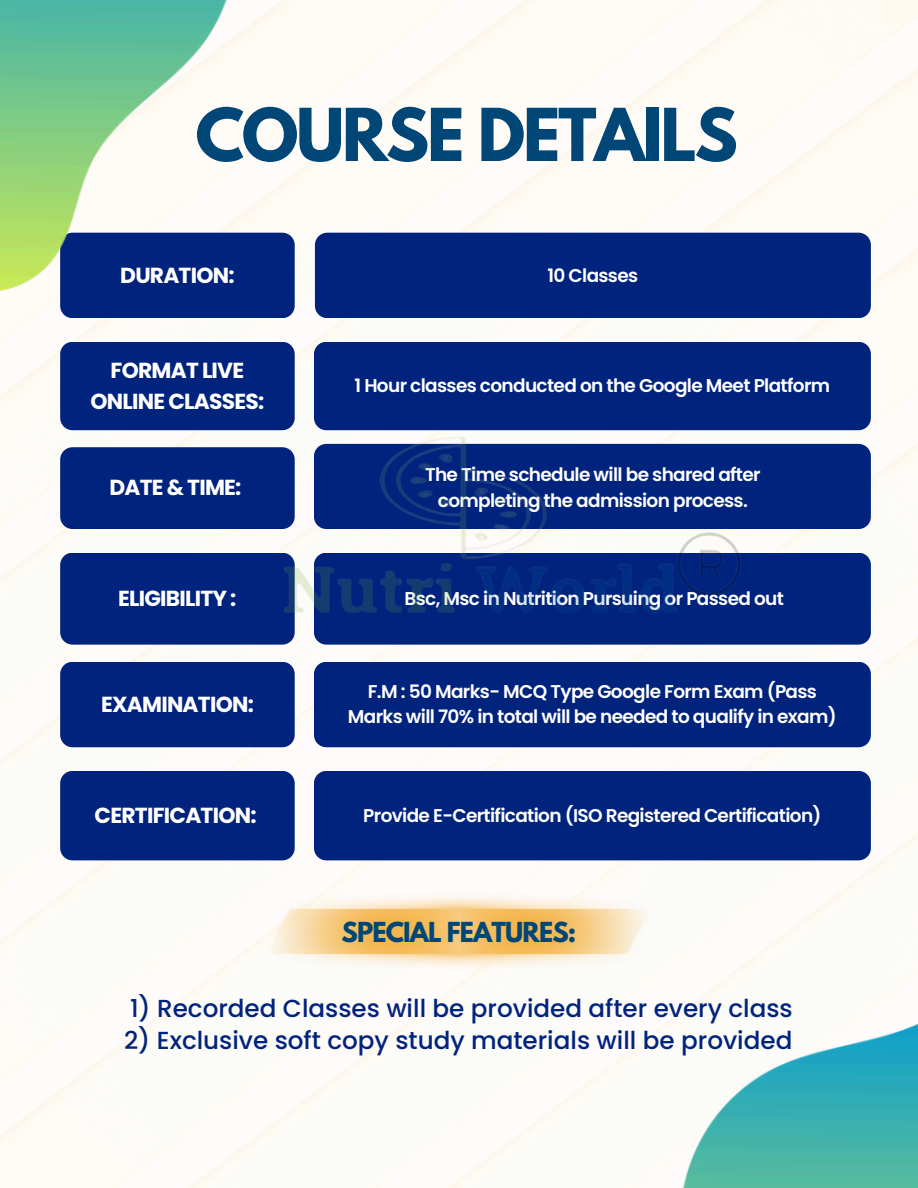
<style>
.page{position:relative;width:918px;height:1188px;background:#fff}
.page>*{position:absolute;margin:0;border:0;box-sizing:border-box;transform-origin:0 0}
.t1{font:700 64.5px "League Spartan";letter-spacing:-.035em;color:#004677}
.t2{font:500 24.6px "Poppins";color:#00237d}
.t3{font:700 24.45px "League Spartan";letter-spacing:-.035em;color:#004677}
.t4{font:700 21.75px/30.3px "Poppins";letter-spacing:-.035em;color:#fff;text-align:center}
.t5{font:600 18.45px/25.8px "Poppins";letter-spacing:-.035em;color:#fff;text-align:center}
</style>
<div class="page">
<div style="left:60px;top:771px;width:235px;height:89px;background:#00237d"></div>
<div style="left:60px;top:342px;width:235px;height:88px;background:#00237d"></div>
<div style="left:60px;top:233px;width:235px;height:85px;background:#00237d"></div>
<div style="left:60px;top:553px;width:235px;height:92px;background:#00237d"></div>
<div style="left:60px;top:662px;width:235px;height:85px;background:#00237d"></div>
<div style="left:60px;top:447px;width:217px;height:82px;background:#00237d"></div>
<div style="left:314px;top:771px;width:557px;height:89px;background:#00237d"></div>
<div style="left:314px;top:342px;width:557px;height:88px;background:#00237d"></div>
<div style="left:315px;top:233px;width:556px;height:85px;background:#00237d"></div>
<div style="left:749px;top:444px;width:122px;height:85px;background:#00237d"></div>
<div style="left:314px;top:553px;width:557px;height:92px;background:#00237d"></div>
<div style="left:314px;top:662px;width:557px;height:85px;background:#00237d"></div>
<img style="left:264px;top:893px;width:388px;height:77px">
<img style="left:277px;top:419px;width:472px;height:221px">
<img style="left:675px;top:983px;width:243px;height:205px">
<img style="left:0;top:0;width:236px;height:297px">
<p class="t1" style="left:195px;top:103px;width:544px">COURSE DETAILS</p>
<p class="t4" style="left:120px;top:260px;width:116px">DURATION:</p>
<h1 class="t4" style="left:91px;top:355px;width:175px">FORMAT LIVE<br>ONLINE CLASSES:</h1>
<h4 class="t4" style="left:109px;top:473px;width:134px">DATE &amp; TIME:</h4>
<p class="t4" style="left:118px;top:583px;width:120px">ELIGIBILITY :</p>
<h4 class="t4" style="left:101px;top:689px;width:154px">EXAMINATION:</h4>
<p class="t4" style="left:95px;top:800px;width:163px">CERTIFICATION:</p>
<h4 class="t5" style="left:548px;top:262px;width:92px">10 Classes</h4>
<p class="t5" style="left:355px;top:373px;width:477px">1 Hour classes conducted on the Google Meet Platform</p>
<h4 class="t5" style="left:425px;top:462px;width:337px">The Time schedule will be shared after completing the admission process.</h4>
<p class="t5" style="left:405px;top:585px;width:381px">Bsc, Msc in Nutrition Pursuing or Passed out</p>
<p class="t5" style="left:348px;top:678px;width:490px">F.M : 50 Marks- MCQ Type Google Form Exam (Pass<br>Marks will 70% in total will be needed to qualify in exam)</p>
<h4 class="t5" style="left:363px;top:802px;width:460px">Provide E-Certification (ISO Registered Certification)</h4>
<p class="t3" style="left:341px;top:920px;width:236px">SPECIAL FEATURES:</p>
<h4 class="t2" style="left:130px;top:991px;width:664px">1) Recorded Classes will be provided after every class</h4>
<h4 class="t2" style="left:124px;top:1024px;width:670px">2) Exclusive soft copy study materials will be provided</h4>
</div>
